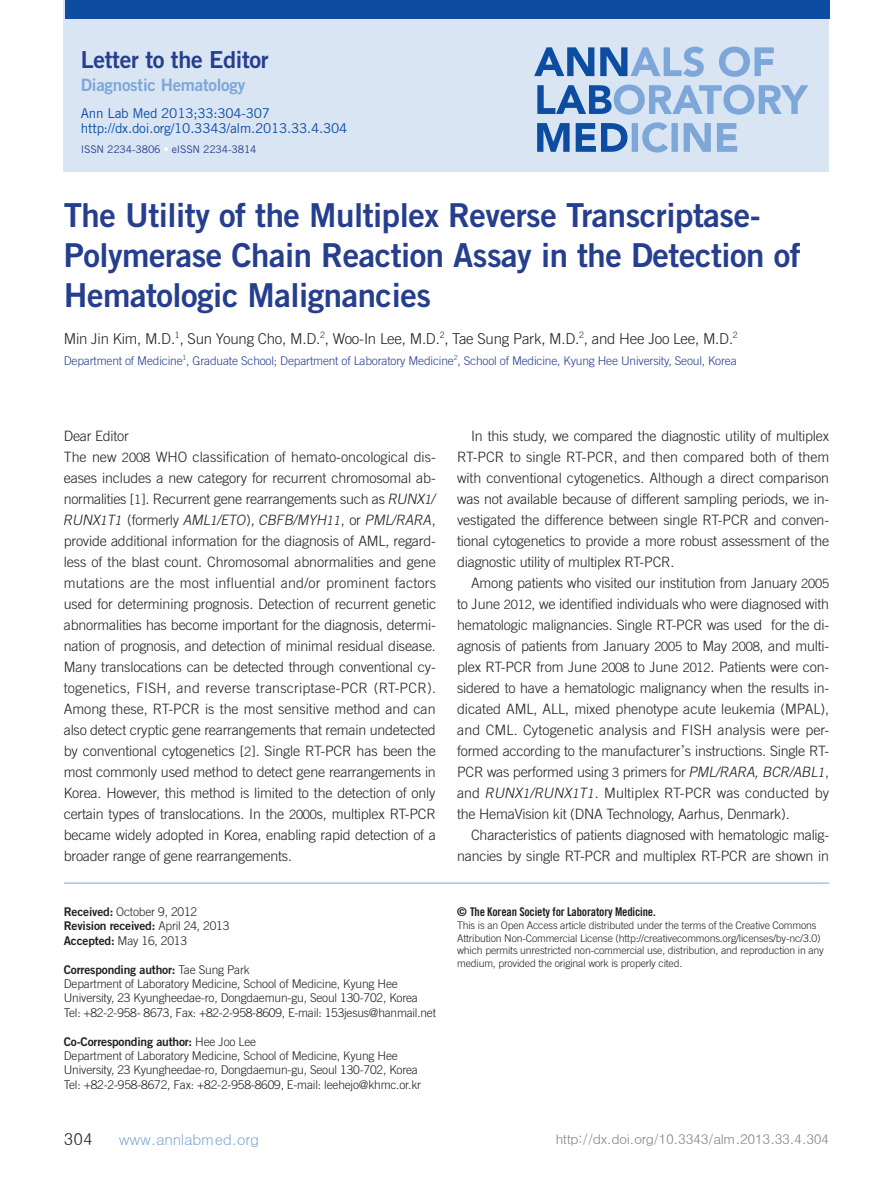
<style>
.page{position:relative;width:893px;height:1191px;background:#fff}
.page>*{position:absolute;margin:0;border:0;box-sizing:border-box;transform-origin:0 0}
.KJLM_제목{font:33px/39.6px "Trade Gothic LT Std Bd 2";letter-spacing:-.015em;color:#253f8e}
.논문분류{font:23.4px "Trade Gothic LT Std Bd 2";letter-spacing:-.015em;color:#253f8e}
.논문_소분류{font:16.95px "Trade Gothic LT Std Bd 2";letter-spacing:-.015em;color:#7ca7d8}
.t1{font:16.5px "Dotum";color:#231f20}
.KJLM_저자{font:300 15px "Trade Gothic LT Std";letter-spacing:-.015em;color:#231f20}
.URL{font:15px "Dotum";letter-spacing:-.02em;color:#7ca7d8}
.KJLM_본문{font:300 14.25px/21px "Trade Gothic LT Std";letter-spacing:-.015em;color:#231f20;text-align:justify}
.t2{font:13.5px "Dotum";letter-spacing:-.03em;color:#808285}
.DOI_-_단락{font:13.5px "Trade Gothic LT Std";letter-spacing:-.015em;color:#0d4da1}
.서지단락{font:13.5px "Trade Gothic LT Std";letter-spacing:-.015em;color:#0d4da1}
.교신저자{font:300 12px/14.4px "Trade Gothic LT Std";letter-spacing:-.015em;color:#231f20}
.KJLM_소속{font:300 12px "Trade Gothic LT Std";letter-spacing:-.015em;color:#253f8e}
.교신저자-2{font:12px "Trade Gothic LT Std Bd 2";letter-spacing:-.015em;color:#231f20}
.t3{font:12px "Trade Gothic LT Std Bd Cn 20";letter-spacing:-.015em;color:#231f20}
.교신저자-3{font:300 10.5px/12.6px "Trade Gothic LT Std";letter-spacing:-.015em;color:#231f20}
.ISSN{font:10.5px "Trade Gothic LT Std";letter-spacing:-.015em;color:#253f8e}
.s1{color:#fff}
.s2{font-size:12.75px}
.s3{font-style:italic}
.s4{font-style:italic;font-size:12.75px}
.s5{font-family:"Trade Gothic LT Std Bd 2";font-weight:400}
.s6{font-family:"Trade Gothic LT Std";font-weight:300}
.s7{font-family:"Times New Roman";font-weight:400}
.s8{font-family:"Trade Gothic LT Std Bd 2"}
</style>
<div class="page">
<div style="left:64px;top:0;width:765px;height:172px;background:#dae5f4"></div>
<div style="left:65px;top:0;width:764px;height:19px;background:#0d4da1"></div>
<svg style="left:537px;top:122px;width:200px;height:30px"></svg>
<svg style="left:537px;top:84px;width:271px;height:31px"></svg>
<svg style="left:534px;top:47px;width:240px;height:30px"></svg>
<hr style="left:64px;top:882px;width:765px;height:1px;background:#7ca7d8">
<p class="논문분류" style="left:81px;top:45px;width:189px">Letter to the Editor</p>
<p class="논문_소분류" style="left:81px;top:75px;width:166px">Diagnostic Hematology</p>
<p class="서지단락" style="left:81px;top:105px;width:191px">Ann Lab Med 2013;33:304-307</p>
<p class="DOI_-_단락" style="left:81px;top:120px;width:268px">http://dx.doi.org/10.3343/alm.2013.33.4.304</p>
<p class="ISSN" style="left:81px;top:143px;width:177px">ISSN 2234-3806 <span class="s1">•</span> eISSN 2234-3814</p>
<p class="KJLM_제목" style="left:64px;top:195px;width:738px">The Utility of the Multiplex Reverse Transcriptase-<br>Polymerase Chain Reaction Assay in the Detection of<br>Hematologic Malignancies</p>
<p class="KJLM_저자" style="left:64px;top:330px;width:675px">Min Jin Kim, M.D.<sup>1</sup>, Sun Young Cho, M.D.<sup>2</sup>, Woo-In Lee, M.D.<sup>2</sup>, Tae Sung Park, M.D.<sup>2</sup>, and Hee Joo Lee, M.D.<sup>2</sup></p>
<p class="KJLM_소속" style="left:64px;top:353px;width:674px">Department of Medicine<sup>1</sup>, Graduate School; Department of Laboratory Medicine<sup>2</sup>, School of Medicine, Kyung Hee University, Seoul, Korea</p>
<p class="KJLM_본문" style="left:64px;top:425px;width:67px">Dear Editor</p>
<p class="KJLM_본문" style="left:63px;top:446px;width:376px;text-align:left">The new <span class="s2">2008</span> WHO classification of hemato-oncological dis&shy;eases includes a new category for recurrent chromosomal ab&shy;normalities [<span class="s2">1</span>]. Recurrent gene rearrangements such as <span class="s3">RUNX</span><span class="s4">1</span><span class="s3">/ RUNX</span><span class="s4">1</span><span class="s3">T</span><span class="s4">1</span> (fo r m e r l y <span class="s3">AML</span><span class="s4">1</span><span class="s3">/ETO</span>) , <span class="s3">CBFB/MYH</span><span class="s4">11</span>, o r <span class="s3">PML/RARA</span>, provide additional information for the diagnosis of AML, regard&shy;less of the blast count. Chromosomal abnormalities and gene mutations are the most influential and/or prominent factors used for determining prognosis. Detection of recurrent genetic abnormalities has become important for the diagnosis, determi&shy;nation of prognosis, and detection of minimal residual disease.<br>Many translocations can be detected through conventional cy&shy;togenetics, FISH, and reverse transcriptase-PCR (RT-PCR).<br>Among these, RT-PCR is the most sensitive method and can also detect cryptic gene rearrangements that remain undetected by conventional cytogenetics [<span class="s2">2</span>]. Single RT-PCR has been the most commonly used method to detect gene rearrangements in Korea. However, this method is limited to the detection of only certain types of translocations. In the <span class="s2">2000</span>s, multiplex RT-PCR became widely adopted in Korea, enabling rapid detection of a broader range of gene rearrangements.</p>
<p class="교신저자" style="left:64px;top:904px;width:135px"><span class="s5">Received:</span> October 9, 2012</p>
<p class="교신저자-2" style="left:64px;top:918px;width:167px">Revision received: <span class="s6">April 24, 2013</span></p>
<p class="교신저자" style="left:64px;top:933px;width:125px"><span class="s5">Accepted:</span> May 16, 2013</p>
<p class="교신저자-2" style="left:64px;top:962px;width:188px">Corresponding author: <span class="s6">Tae Sung Park</span></p>
<p class="교신저자" style="left:64px;top:976px;width:356px">Department of Laboratory Medicine, School of Medicine, Kyung Hee<br>University, 23 Kyungheedae-ro, Dongdaemun-gu, Seoul 130-702, Korea</p>
<p class="교신저자" style="left:64px;top:1005px;width:374px">Tel: +82-2-958- 8673, Fax: +82-2-958-8609, E-mail: 153jesus@hanmail.net</p>
<p class="교신저자-2" style="left:64px;top:1034px;width:194px">Co-Corresponding author: <span class="s6">Hee Joo Lee</span></p>
<p class="교신저자" style="left:64px;top:1048px;width:356px">Department of Laboratory Medicine, School of Medicine, Kyung Hee<br>University, 23 Kyungheedae-ro, Dongdaemun-gu, Seoul 130-702, Korea</p>
<p class="교신저자" style="left:64px;top:1077px;width:359px">Tel: +82-2-958-8672, Fax: +82-2-958-8609, E-mail: leehejo@khmc.or.kr</p>
<p class="KJLM_본문" style="left:457px;top:425px;width:374px;text-indent:14px">In this study, we compared the diagnostic utility of multiplex RT-PCR to single RT-PCR, and then compared both of them with conventional cytogenetics. Although a direct comparison was not available because of different sampling periods, we in&shy;vestigated the difference between single RT-PCR and conven&shy;tional cytogenetics to provide a more robust assessment of the diagnostic utility of multiplex RT-PCR.</p>
<p class="KJLM_본문" style="left:457px;top:572px;width:374px;text-indent:14px">Among patients who visited our institution from January <span class="s2">2005 </span>to June <span class="s2">2012</span>, we identified individuals who were diagnosed with hematologic malignancies. Single RT-PCR was used for the di&shy;agnosis of patients from January <span class="s2">2005</span> to May <span class="s2">2008</span>, and multi&shy;plex RT-PCR from June <span class="s2">2008</span> to June <span class="s2">2012</span>. Patients were con&shy;sidered to have a hematologic malignancy when the results in&shy;dicated AML, ALL, mixed phenotype acute leukemia (MPAL), and CML. Cytogenetic analysis and FISH analysis were per&shy;formed according to the manufacturer<span class="s7">’</span>s instructions. Single RT-PCR was performed using <span class="s2">3</span> primers for <span class="s3">PML/RARA,BCR/ABL</span><span class="s4">1</span>, and <span class="s3">RUNX</span><span class="s4">1</span><span class="s3">/RUNX</span><span class="s4">1</span><span class="s3">T</span><span class="s4">1</span>. Multiplex RT-PCR was conducted by the HemaVision kit (DNA Technology, Aarhus, Denmark).</p>
<p class="KJLM_본문" style="left:457px;top:824px;width:374px;text-align:right">Characteristics of patients diagnosed with hematologic malig&shy;nancies by single RT-PCR and multiplex RT-PCR are shown in</p>
<p class="t3" style="left:457px;top:904px;width:200px"><span class="s8">©</span> The Korean Society for Laboratory Medicine.</p>
<p class="교신저자-3" style="left:457px;top:919px;width:368px">This is an Open Access article distributed under the terms of the Creative Commons Attribution Non-Commercial License (http://creativecommons.org/licenses/by-nc/3.0) which permits unrestricted non-commercial use, distribution, and reproduction in any medium, provided the original work is properly cited.</p>
<p class="t1" style="left:64px;top:1130px;width:30px">304</p>
<p class="URL" style="left:119px;top:1131px;width:142px">www.annlabmed.org</p>
<p class="t2" style="left:556px;top:1132px;width:275px">http://dx.doi.org/10.3343/alm.2013.33.4.304</p>
</div>
